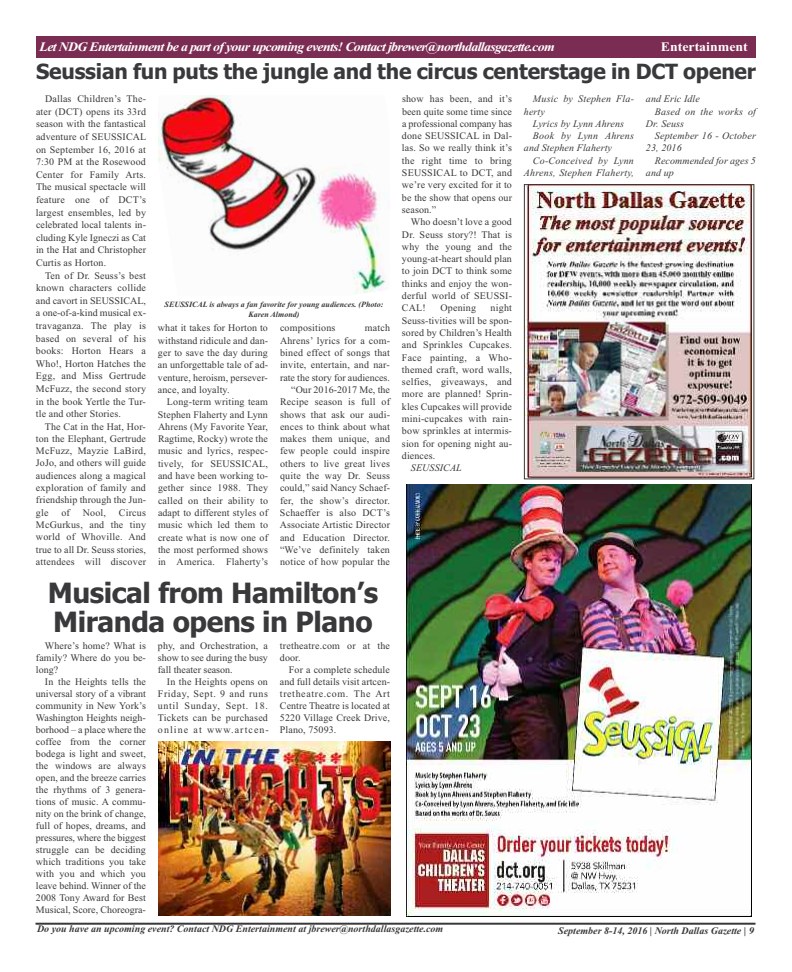
<style>
.page{position:relative;width:792px;height:972px;background:#fff}
.page>*{position:absolute;margin:0;border:0;box-sizing:border-box;transform-origin:0 0}
.t1{font:700 28px/28.4px "Tahoma";letter-spacing:-.015em;color:#39383a}
.t2{font:700 21px "Tahoma";letter-spacing:-.01em;color:#39383a}
.t3{font:italic 700 13px "Times New Roman";letter-spacing:-.05em;color:#fff;scale:1.07 1}
.t4{font:700 13px "Times New Roman";color:#fff;scale:1.07 1}
.t5{font:10px/12.3px "Times New Roman";letter-spacing:.015em;color:#39383a;text-align:justify}
.t6{font:italic 10px/12.3px "Times New Roman";letter-spacing:.01em;color:#39383a}
.t7{font:italic 700 10px "Times New Roman";color:#39383a}
.t8{font:italic 700 8px/9.6px "Times New Roman";color:#39383a;text-align:center}
</style>
<div class="page">
<hr style="left:36px;top:923px;width:720px;height:2px;background:#39383a">
<div style="left:36px;top:36px;width:720px;height:22px;background:#7b2c53"></div>
<img style="left:526px;top:186px;width:226px;height:291px">
<div style="left:524px;top:184px;width:230px;height:295px;border:1px solid #39383a"></div>
<img style="left:406px;top:484px;width:346px;height:432px">
<img style="left:158px;top:741px;width:232px;height:174px">
<img style="left:158px;top:95px;width:228px;height:200px">
<h3 class="t3" style="left:40px;top:39px;width:483px">Let NDG Entertainment be a part of your upcoming events! Contact jbrewer@northdallasgazette.com</h3>
<h3 class="t4" style="left:661px;top:39px;width:83px">Entertainment</h3>
<h2 class="t2" style="left:36px;top:60px;width:722px">Seussian fun puts the jungle and the circus centerstage in DCT opener</h2>
<p class="t5" style="left:36px;top:93px;width:112px;line-height:12.6px;text-indent:9px">Dallas Children’s The&shy;ater (DCT) opens its 33rd season with the fantastical adventure of SEUSSICAL on September 16, 2016 at 7:30 PM at the Rosewood Center for Family Arts.<br>The musical spectacle will feature one of DCT’s largest ensembles, led by celebrated local talents in&shy;cluding Kyle Igneczi as Cat in the Hat and Christopher Curtis as Horton.</p>
<p class="t5" style="left:36px;top:269px;width:112px;line-height:12.6px;text-indent:9px">Ten of Dr. Seuss’s best known characters collide and cavort in SEUSSICAL, a one-of-a-kind musical ex&shy;travaganza. The play is based on several of his books: Horton Hears a Who!, Horton Hatches the Egg, and Miss Gertrude McFuzz, the second story in the book Yertle the Tur&shy;tle and other Stories.</p>
<p class="t5" style="left:36px;top:420px;width:112px;text-indent:9px">The Cat in the Hat, Hor&shy;ton the Elephant, Gertrude McFuzz, Mayzie LaBird, JoJo, and others will guide audiences along a magical exploration of family and friendship through the Jun&shy;gle</p>
<p class="t5" style="left:36px;top:506px;width:112px;text-indent:83px">Circus McGurkus, and the tiny world of Whoville. And true to all Dr. Seuss stories, attendees will discover</p>
<p class="t5" style="left:61px;top:506px;width:10px">of</p>
<p class="t5" style="left:83px;top:506px;width:25px">Nool,</p>
<p class="t8" style="left:165px;top:300px;width:220px">SEUSSICAL is always a fan favorite for young audiences. (Photo:<br>Karen Almond)</p>
<p class="t5" style="left:158px;top:322px;width:112px">what it takes for Horton to withstand ridicule and dan&shy;ger to save the day during an unforgettable tale of ad&shy;venture, heroism, persever&shy;ance, and loyalty.</p>
<p class="t5" style="left:158px;top:396px;width:112px;text-indent:9px">Long-term writing team Stephen Flaherty and Lynn Ahrens (My Favorite Year, Ragtime, Rocky) wrote the music and lyrics, respec&shy;tively, for SEUSSICAL, and have been working to&shy;gether since 1988. They called on their ability to adapt to different styles of music which led them to create what is now one of the most performed shows in America. Flaherty’s</p>
<p class="t5" style="left:280px;top:322px;width:112px;text-align:right">match<br>Ahrens’ lyrics for a com&shy;bined effect of songs that invite, entertain, and nar&shy;rate the story for audiences. “Our 2016-2017 Me, the<br>Recipe season is full of shows that ask our audi&shy;ences to think about what makes them unique, and few people could inspire others to live great lives quite the way Dr. Seuss could,” said Nancy Schaef&shy;fer, the show’s director.<br>Schaeffer is also DCT’s<br>Associate Artistic Director and Education Director. “We’ve definitely taken notice of how popular the</p>
<p class="t5" style="left:280px;top:322px;width:57px">compositions</p>
<h1 class="t1" style="left:48px;top:579px;width:332px">Musical from Hamilton’s<br>Miranda opens in Plano</h1>
<p class="t5" style="left:36px;top:640px;width:112px;line-height:12px;text-indent:9px">Where’s home? What is family? Where do you be&shy;long?</p>
<p class="t5" style="left:36px;top:676px;width:112px;line-height:12px;text-indent:9px">In the Heights tells the universal story of a vibrant community in New York’s Washington Heights neigh&shy;borhood – a place where the coffee from the corner bodega is light and sweet, the windows are always open, and the breeze carries the rhythms of 3 genera&shy;tions of music. A commu&shy;nity on the brink of change, full of hopes, dreams, and pressures, where the biggest struggle can be deciding which traditions you take with you and which you leave behind. Winner of the 2008 Tony Award for Best Musical, Score, Choreogra-</p>
<p class="t5" style="left:158px;top:640px;width:112px;line-height:12px">phy, and Orchestration, a show to see during the busy fall theater season.</p>
<p class="t5" style="left:158px;top:676px;width:112px;line-height:12px;text-indent:9px">In the Heights opens on Friday, Sept. 9 and runs until Sunday, Sept. 18.<br>Tickets can be purchased online at www.artcen-</p>
<p class="t5" style="left:280px;top:640px;width:112px;line-height:12px">tretheatre.com or at the door.</p>
<p class="t5" style="left:280px;top:664px;width:112px;line-height:12px;text-indent:9px">For a complete schedule and full details visit artcen&shy;tretheatre.com. The Art Centre Theatre is located at 5220 Village Creek Drive, Plano, 75093.</p>
<p class="t5" style="left:402px;top:93px;width:112px">show has been, and it’s been quite some time since a professional company has done SEUSSICAL in Dal&shy;las. So we really think it’s the right time to bring SEUSSICAL to DCT, and we’re very excited for it to be the show that opens our season.”</p>
<p class="t5" style="left:402px;top:216px;width:112px;text-indent:9px">Who doesn’t love a good Dr. Seuss story?! That is why the young and the young-at-heart should plan to join DCT to think some thinks and enjoy the won&shy;derful world of SEUSSI-CAL!</p>
<p class="t5" style="left:402px;top:302px;width:112px;text-indent:89px">night Seuss-tivities will be spon&shy;sored by Children’s Health and Sprinkles Cupcakes.<br>Face painting, a Who&shy;themed craft, word walls, selfies, giveaways, and more are planned! Sprin&shy;kles Cupcakes will provide mini-cupcakes with rain&shy;bow sprinkles at intermis&shy;sion for opening night au&shy;diences.</p>
<p class="t6" style="left:411px;top:462px;width:52px">SEUSSICAL</p>
<p class="t5" style="left:440px;top:302px;width:37px">Opening</p>
<p class="t7" style="left:37px;top:923px;width:408px">Do you have an upcoming event? Contact NDG Entertainment at jbrewer@northdallasgazette.com</p>
<p class="t6" style="left:524px;top:93px;width:112px;text-indent:9px">Music by Stephen Fla&shy;herty</p>
<p class="t6" style="left:533px;top:117px;width:93px">Lyrics by Lynn Ahrens</p>
<p class="t6" style="left:533px;top:130px;width:102px">Book by Lynn Ahrens</p>
<p class="t6" style="left:524px;top:142px;width:89px">and Stephen Flaherty</p>
<p class="t6" style="left:533px;top:154px;width:102px">Co-Conceived by Lynn</p>
<p class="t6" style="left:524px;top:166px;width:112px">Ahrens, Stephen Flaherty,</p>
<p class="t6" style="left:646px;top:93px;width:55px">and Eric Idle</p>
<p class="t6" style="left:655px;top:105px;width:103px">Based on the works of</p>
<p class="t6" style="left:646px;top:117px;width:40px">Dr. Seuss</p>
<p class="t6" style="left:655px;top:130px;width:102px">September 16 - October</p>
<p class="t6" style="left:646px;top:142px;width:37px">23, 2016</p>
<p class="t6" style="left:655px;top:154px;width:102px">Recommended for ages 5</p>
<p class="t6" style="left:646px;top:166px;width:29px">and up</p>
<p class="t7" style="left:558px;top:924px;width:198px">September 8-14, 2016 | North Dallas Gazette | 9</p>
</div>
